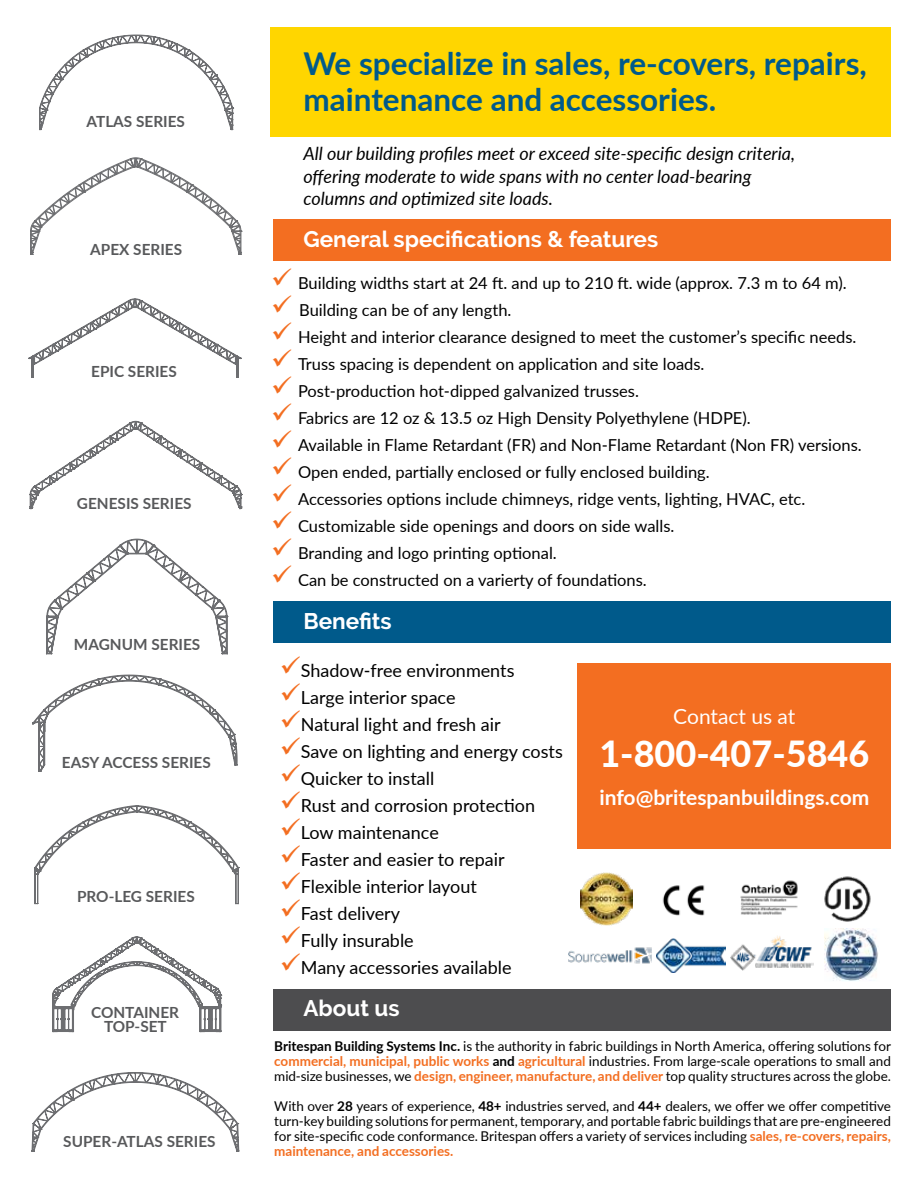
<style>
.page{position:relative;width:918px;height:1188px;background:#fff}
.page>*{position:absolute;margin:0;border:0;box-sizing:border-box;transform-origin:0 0}
.t1{font:800 36px "Lato";color:#fff}
.t2{font:700 31.5px/36px "Lato";color:#005a8b}
.t3{font:700 22.5px "Raleway";color:#fff}
.t4{font:700 21px "Lato";color:#fff}
.t5{font:21px "Lato";color:#fff}
.t6{font:18px "Lato";color:#000}
.t7{font:italic 18px/22.5px "Lato";color:#000}
.t8{font:16.5px "Lato";color:#000}
.t9{font:700 15.3px/13.8px "Lato";color:#58595b;text-align:center}
.t10{font:13.5px/15px "Lato";color:#000;text-align:justify}
.s1{color:#f36e21}
.s2{font-weight:700}
.s3{font-weight:700;color:#f36e21}
</style>
<div class="page">
<svg style="left:31px;top:1072px;width:209px;height:80px"></svg>
<svg style="left:30px;top:157px;width:212px;height:98px"></svg>
<svg style="left:52px;top:936px;width:170px;height:96px"></svg>
<svg style="left:39px;top:34px;width:195px;height:97px"></svg>
<svg style="left:32px;top:674px;width:206px;height:98px"></svg>
<svg style="left:28px;top:298px;width:214px;height:80px"></svg>
<svg style="left:29px;top:421px;width:213px;height:89px"></svg>
<svg style="left:46px;top:538px;width:182px;height:117px"></svg>
<svg style="left:34px;top:805px;width:205px;height:99px"></svg>
<div style="left:270px;top:27px;width:621px;height:109px;background:#ffd600"></div>
<div style="left:273px;top:219px;width:618px;height:41px;background:#f36e21"></div>
<div style="left:273px;top:602px;width:618px;height:41px;background:#005a8b"></div>
<div style="left:273px;top:989px;width:618px;height:41px;background:#4d4d4f"></div>
<img style="left:581px;top:873px;width:51px;height:53px">
<img style="left:568px;top:947px;width:83px;height:17px">
<img style="left:662px;top:885px;width:43px;height:31px">
<img style="left:656px;top:939px;width:69px;height:34px">
<img style="left:740px;top:880px;width:58px;height:35px">
<img style="left:824px;top:876px;width:47px;height:46px">
<img style="left:730px;top:936px;width:84px;height:35px">
<img style="left:825px;top:928px;width:53px;height:53px">
<div style="left:578px;top:663px;width:313px;height:186px;background:#f36e21"></div>
<p class="t9" style="left:87px;top:114px;width:100px">ATLAS SERIES</p>
<p class="t9" style="left:90px;top:241px;width:93px">APEX SERIES</p>
<p class="t9" style="left:91px;top:364px;width:87px">EPIC SERIES</p>
<p class="t9" style="left:77px;top:496px;width:116px">GENESIS SERIES</p>
<p class="t9" style="left:74px;top:637px;width:128px">MAGNUM SERIES</p>
<p class="t9" style="left:62px;top:755px;width:150px">EASY ACCESS SERIES</p>
<p class="t9" style="left:77px;top:889px;width:119px">PRO-LEG SERIES</p>
<p class="t9" style="left:91px;top:1005px;width:90px">CONTAINER<br>TOP-SET</p>
<p class="t9" style="left:63px;top:1134px;width:154px">SUPER-ATLAS SERIES</p>
<h2 class="t2" style="left:303px;top:45px;width:565px">We specialize in sales, re-covers, repairs, maintenance and accessories.</h2>
<p class="t7" style="left:303px;top:142px;width:493px">All our building profiles meet or exceed site-specific design criteria, offering moderate to wide spans with no center load-bearing columns and optimized site loads.</p>
<h3 class="t3" style="left:303px;top:226px;width:356px">General specifications &amp; features</h3>
<p class="t8" style="left:271px;top:272px;width:577px"><span class="s1">✓</span> Building widths start at 24 ft. and up to 210 ft. wide (approx. 7.3 m to 64 m).</p>
<p class="t8" style="left:271px;top:299px;width:242px"><span class="s1">✓</span> Building can be of any length.</p>
<p class="t8" style="left:271px;top:326px;width:587px"><span class="s1">✓</span> Height and interior clearance designed to meet the customer’s specific needs.</p>
<p class="t8" style="left:271px;top:353px;width:435px"><span class="s1">✓</span> Truss spacing is dependent on application and site loads.</p>
<p class="t8" style="left:271px;top:380px;width:369px"><span class="s1">✓</span> Post-production hot-dipped galvanized trusses.</p>
<p class="t8" style="left:271px;top:407px;width:481px"><span class="s1">✓</span> Fabrics are 12 oz &amp; 13.5 oz High Density Polyethylene (HDPE).</p>
<p class="t8" style="left:271px;top:434px;width:592px"><span class="s1">✓</span> Available in Flame Retardant (FR) and Non-Flame Retardant (Non FR) versions.</p>
<p class="t8" style="left:271px;top:461px;width:440px"><span class="s1">✓</span> Open ended, partially enclosed or fully enclosed building.</p>
<p class="t8" style="left:271px;top:488px;width:536px"><span class="s1">✓</span> Accessories options include chimneys, ridge vents, lighting, HVAC, etc.</p>
<p class="t8" style="left:271px;top:515px;width:405px"><span class="s1">✓</span> Customizable side openings and doors on side walls.</p>
<p class="t8" style="left:271px;top:542px;width:287px"><span class="s1">✓</span> Branding and logo printing optional.</p>
<p class="t8" style="left:271px;top:569px;width:377px"><span class="s1">✓</span> Can be constructed on a varierty of foundations.</p>
<h3 class="t3" style="left:303px;top:608px;width:90px">Benefits</h3>
<p class="t6" style="left:280px;top:658px;width:236px"><span class="s1">✓</span>Shadow-free environments</p>
<p class="t6" style="left:280px;top:685px;width:177px"><span class="s1">✓</span>Large interior space</p>
<p class="t6" style="left:280px;top:712px;width:223px"><span class="s1">✓</span>Natural light and fresh air</p>
<p class="t6" style="left:280px;top:739px;width:285px"><span class="s1">✓</span>Save on lighting and energy costs</p>
<p class="t6" style="left:280px;top:766px;width:156px"><span class="s1">✓</span>Quicker to install</p>
<p class="t6" style="left:280px;top:793px;width:257px"><span class="s1">✓</span>Rust and corrosion protection</p>
<p class="t6" style="left:280px;top:820px;width:161px"><span class="s1">✓</span>Low maintenance</p>
<p class="t6" style="left:280px;top:847px;width:226px"><span class="s1">✓</span>Faster and easier to repair</p>
<p class="t6" style="left:280px;top:874px;width:199px"><span class="s1">✓</span>Flexible interior layout</p>
<p class="t6" style="left:280px;top:901px;width:122px"><span class="s1">✓</span>Fast delivery</p>
<p class="t6" style="left:280px;top:928px;width:136px"><span class="s1">✓</span>Fully insurable</p>
<p class="t6" style="left:280px;top:955px;width:233px"><span class="s1">✓</span>Many accessories available</p>
<p class="t5" style="left:673px;top:701px;width:124px">Contact us at</p>
<h1 class="t1" style="left:599px;top:727px;width:271px">1-800-407-5846</h1>
<p class="t4" style="left:599px;top:782px;width:271px">info@britespanbuildings.com</p>
<h3 class="t3" style="left:303px;top:995px;width:98px">About us</h3>
<p class="t10" style="left:274px;top:1038px;width:618px"><span class="s2">Britespan Building Systems Inc.</span> is the authority in fabric buildings in North America, offering solutions for <span class="s3">commercial, municipal, public works</span> <span class="s2">and</span> <span class="s3">agricultural</span> industries. From large-scale operations to small and mid-size businesses, we <span class="s3">design, engineer, manufacture, and deliver</span> top quality structures across the globe.</p>
<p class="t10" style="left:274px;top:1098px;width:618px">With over <span class="s2">28</span> years of experience, <span class="s2">48+</span> industries served, and <span class="s2">44+</span> dealers, we offer we offer competitive turn-key building solutions for permanent, temporary, and portable fabric buildings that are pre-engineered for site-specific code conformance. Britespan offers a variety of services including <span class="s3">sales, re-covers, repairs, maintenance, and accessories.</span></p>
</div>
